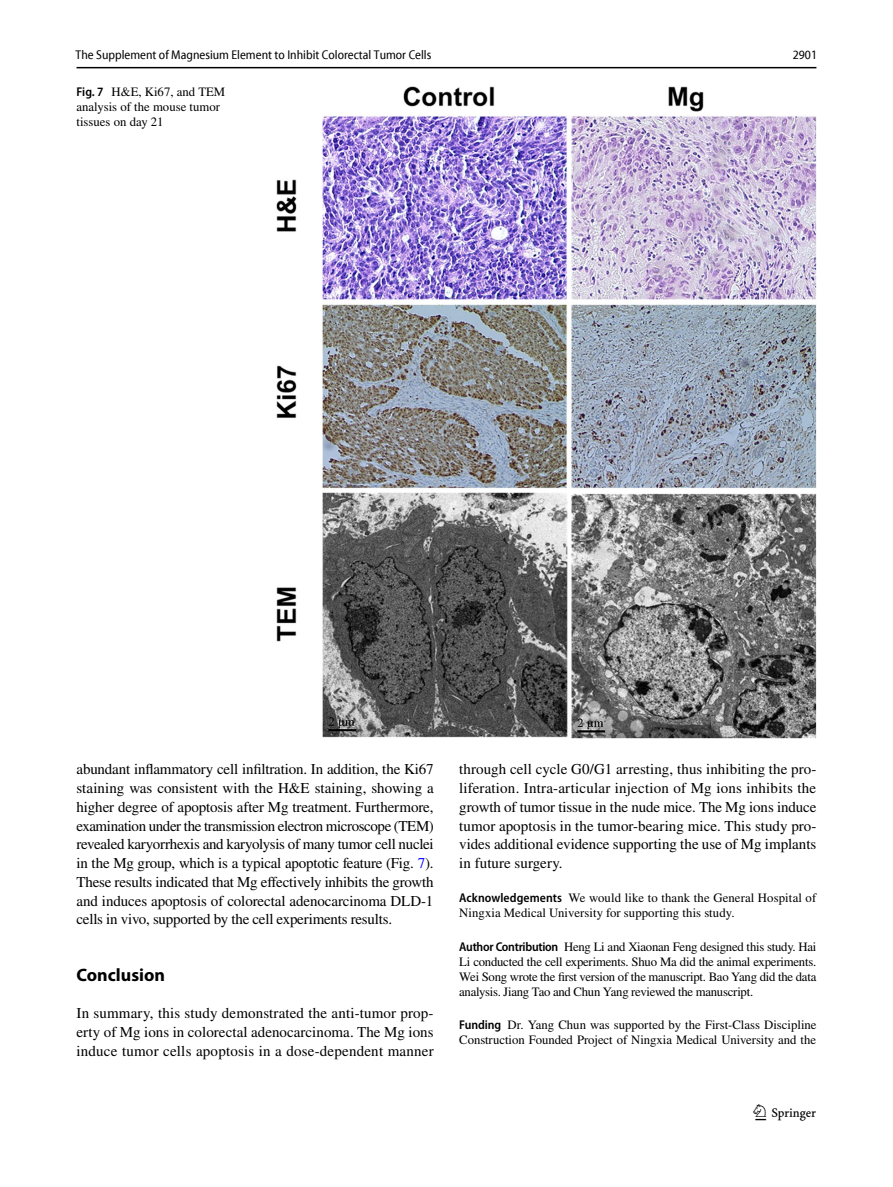
<style>
.page{position:relative;width:893px;height:1187px;background:#fff}
.page>*{position:absolute;margin:0;border:0;box-sizing:border-box;transform-origin:0 0}
.t1{font:22.5px "Springnew Regular 3";color:#000}
.t2{font:700 18px "Myriad Pro";color:#000}
.t3{font:15px/18.8px "STIX";letter-spacing:-.005em;color:#000;text-align:justify}
.t4{font:12.75px/15px "STIX";color:#000}
.t5{font:semi-condensed 12.75px "Myriad Pro Unic";color:#000}
.s1{font-family:"Myriad Pro";font-weight:600;font-stretch:semi-condensed}
.s2{color:#00f}
</style>
<div class="page">
<hr style="left:77px;top:67px;width:739px;height:1px;background:#000">
<img style="left:276px;top:87px;width:540px;height:651px">
<p class="t5" style="left:76px;top:50px;width:357px">The Supplement of Magnesium Element to Inhibit Colorectal Tumor Cells</p>
<p class="t5" style="left:793px;top:50px;width:26px">2901</p>
<p class="t4" style="left:77px;top:85px;width:150px"><span class="s1">Fig. 7</span> H&amp;E, Ki67, and TEM analysis of the mouse tumor tissues on day 21</p>
<p class="t3" style="left:77px;top:760px;width:359px">abundant inflammatory cell infiltration. In addition, the Ki67 staining was consistent with the H&amp;E staining, showing a higher degree of apoptosis after Mg treatment. Furthermore, examination under the transmission electron microscope (TEM) revealed karyorrhexis and karyolysis of many tumor cell nuclei in the Mg group, which is a typical apoptotic feature (Fig. <span class="s2">7</span>).<br>These results indicated that Mg effectively inhibits the growth and induces apoptosis of colorectal adenocarcinoma DLD-1 cells in vivo, supported by the cell experiments results.</p>
<p class="t2" style="left:77px;top:962px;width:90px">Conclusion</p>
<p class="t3" style="left:77px;top:1004px;width:359px">In summary, this study demonstrated the anti-tumor prop&shy;erty of Mg ions in colorectal adenocarcinoma. The Mg ions induce tumor cells apoptosis in a dose-dependent manner</p>
<p class="t3" style="left:459px;top:760px;width:359px">through cell cycle G0/G1 arresting, thus inhibiting the pro&shy;liferation. Intra-articular injection of Mg ions inhibits the growth of tumor tissue in the nude mice. The Mg ions induce tumor apoptosis in the tumor-bearing mice. This study pro&shy;vides additional evidence supporting the use of Mg implants in future surgery.</p>
<p class="t4" style="left:459px;top:890px;width:359px"><span class="s1">Acknowledgements</span> We would like to thank the General Hospital of<br>Ningxia Medical University for supporting this study.</p>
<p class="t4" style="left:459px;top:939px;width:359px;text-align:justify"><span class="s1">Author Contribution</span> Heng Li and Xiaonan Feng designed this study. Hai Li conducted the cell experiments. Shuo Ma did the animal experiments.<br>Wei Song wrote the first version of the manuscript. Bao Yang did the data analysis. Jiang Tao and Chun Yang reviewed the manuscript.</p>
<p class="t4" style="left:459px;top:1018px;width:359px"><span class="s1">Funding</span> Dr. Yang Chun was supported by the First-Class Discipline<br>Construction Founded Project of Ningxia Medical University and the</p>
<h1 class="t1" style="left:755px;top:1104px;width:62px">1 3</h1>
</div>
